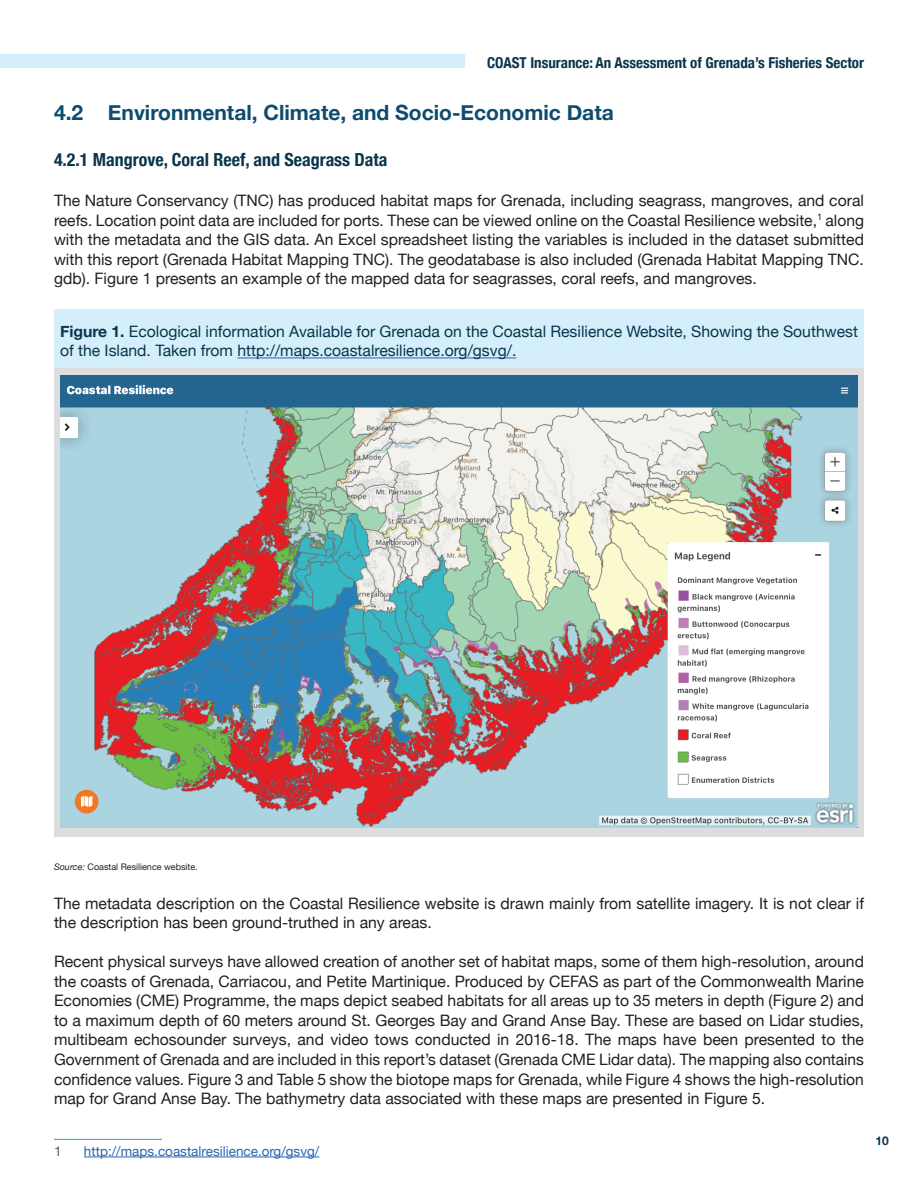
<style>
.page{position:relative;width:918px;height:1188px;background:#fff}
.page>*{position:absolute;margin:0;border:0;box-sizing:border-box;transform-origin:0 0}
.t1{font:700 21px "Helvetica Neue";color:#0d4b6f}
.t2{font:700 condensed 18px "Helvetica Neue";color:#0a354c}
.t3{font:15.75px/19.5px "Helvetica Neue";color:#231f20;text-align:justify}
.t4{font:15.75px/19.5px "Helvetica Neue";color:#0a354c}
.t5{font:700 condensed 15px "Helvetica Neue";color:#0a354c}
.t6{font:13.5px "Helvetica Neue";color:#2865b1}
.t7{font:13.5px "Helvetica Neue";color:#57585a}
.t8{font:700 12px "Helvetica Neue";color:#0a354c}
.t9{font:9px "Helvetica Neue";color:#231f20}
.s1{font-weight:700}
.s2{font-style:italic}
</style>
<div class="page">
<div style="left:0;top:54px;width:465px;height:14px;background:#d4effb"></div>
<div style="left:54px;top:310px;width:810px;height:58px;background:#d4effb"></div>
<div style="left:54px;top:368px;width:810px;height:469px;background:#dcdddf"></div>
<hr style="left:237px;top:358px;width:279px;height:1px;background:#2865b1">
<img style="left:60px;top:375px;width:798px;height:452px">
<hr style="left:54px;top:1139px;width:108px;height:1px;background:#00aeef">
<hr style="left:84px;top:1157px;width:235px;height:1px;background:#2865b1">
<p class="t5" style="left:487px;top:51px;width:378px">COAST Insurance: An Assessment of Grenada’s Fisheries Sector</p>
<h1 class="t1" style="left:54px;top:96px;width:561px">4.2 Environmental, Climate, and Socio-Economic Data</h1>
<p class="t2" style="left:54px;top:145px;width:335px">4.2.1 Mangrove, Coral Reef, and Seagrass Data</p>
<p class="t3" style="left:54px;top:192px;width:812px">The Nature Conservancy (TNC) has produced habitat maps for Grenada, including seagrass, mangroves, and coral reefs. Location point data are included for ports. These can be viewed online on the Coastal Resilience website,<sup>1</sup> along with the metadata and the GIS data. An Excel spreadsheet listing the variables is included in the dataset submitted with this report (Grenada Habitat Mapping TNC). The geodatabase is also included (Grenada Habitat Mapping TNC. gdb). Figure 1 presents an example of the mapped data for seagrasses, coral reefs, and mangroves.</p>
<p class="t4" style="left:60px;top:322px;width:800px"><span class="s1">Figure 1.</span> Ecological information Available for Grenada on the Coastal Resilience Website, Showing the Southwest of the Island. Taken from http://maps.coastalresilience.org/gsvg/.</p>
<p class="t9" style="left:54px;top:860px;width:145px"><span class="s2">Source:</span> Coastal Resilience website.</p>
<p class="t3" style="left:54px;top:895px;width:812px">The metadata description on the Coastal Resilience website is drawn mainly from satellite imagery. It is not clear if the description has been ground-truthed in any areas.</p>
<p class="t3" style="left:54px;top:953px;width:812px">Recent physical surveys have allowed creation of another set of habitat maps, some of them high-resolution, around the coasts of Grenada, Carriacou, and Petite Martinique. Produced by CEFAS as part of the Commonwealth Marine Economies (CME) Programme, the maps depict seabed habitats for all areas up to 35 meters in depth (Figure 2) and to a maximum depth of 60 meters around St. Georges Bay and Grand Anse Bay. These are based on Lidar studies, multibeam echosounder surveys, and video tows conducted in 2016-18. The maps have been presented to the Government of Grenada and are included in this report’s dataset (Grenada CME Lidar data). The mapping also contains confidence values. Figure 3 and Table 5 show the biotope maps for Grenada, while Figure 4 shows the high-resolution map for Grand Anse Bay. The bathymetry data associated with these maps are presented in Figure 5.</p>
<p class="t7" style="left:54px;top:1141px;width:9px">1</p>
<p class="t6" style="left:84px;top:1141px;width:237px">http://maps.coastalresilience.org/gsvg/</p>
<p class="t8" style="left:875px;top:1132px;width:15px">10</p>
</div>
